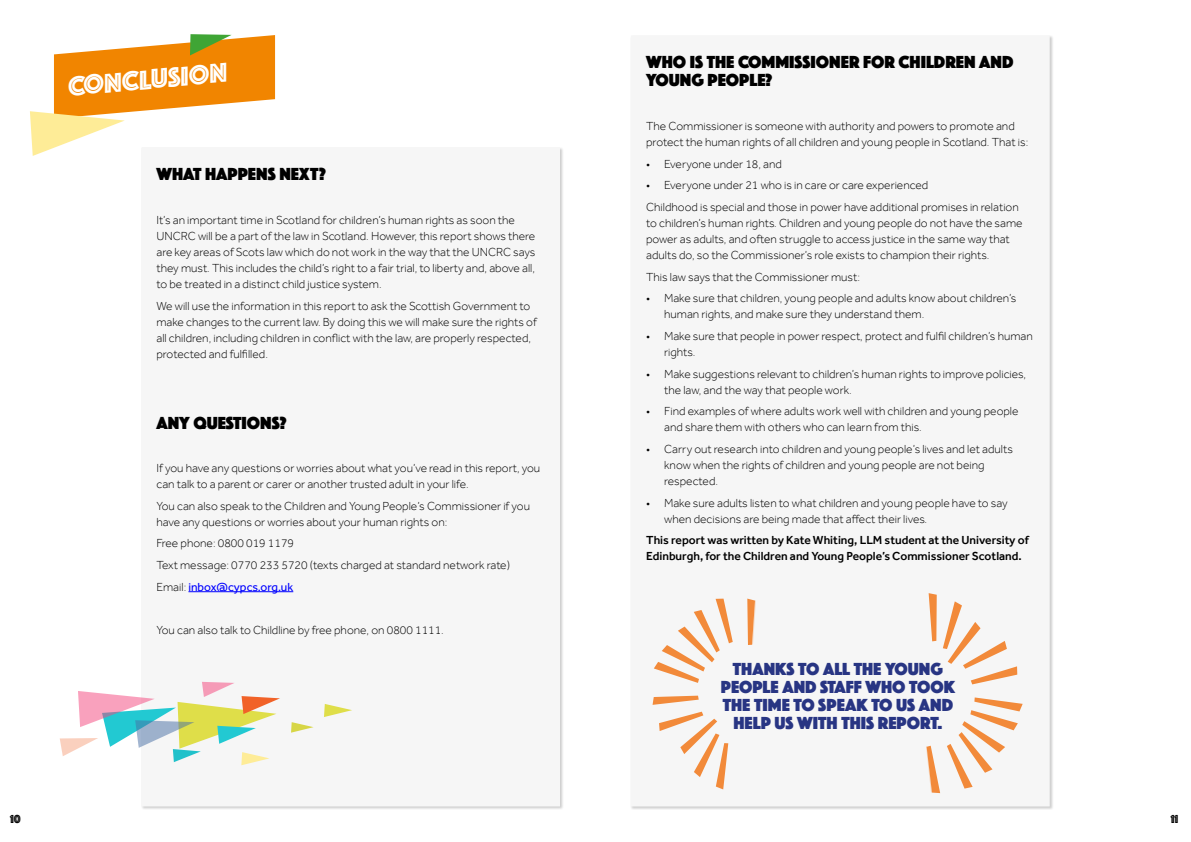
<style>
.page{position:relative;width:1191px;height:842px;background:#fff}
.page>*{position:absolute;margin:0;border:0;box-sizing:border-box;transform-origin:0 0}
.Phosphate_Inline_Hea{font:28px "Phosphate Pro Inline";color:#fff}
.Phosphate_Heading_1{font:18px/18px "Phosphate Pro Solid";color:#283583;text-align:center}
.Phosphate_Heading_1-2{font:18px/18px "Phosphate Pro Solid";color:#000}
.Effra_Light_Body{font:18px "Phosphate Pro Solid";color:#000}
.Effra_Light_Body-2{font:300 12px/16px "Effra";color:#000}
.Effra_Light_Body-3{font:500 12px/16px "Effra";color:#000}
.Effra_Light_Body-4{font:12px "Effra";color:#00f}
.t1{font:12px "Phosphate Pro Inline";color:#000}
.s1{font-weight:300;color:#000}
</style>
<div class="page">
<div style="left:631px;top:36px;width:418px;height:770px;background:#f6f6f6"></div>
<div style="left:142px;top:148px;width:417px;height:658px;background:#f6f6f6"></div>
<hr style="left:188px;top:591px;width:105px;height:1px;background:#00f">
<svg style="left:30px;top:34px;width:245px;height:122px"></svg>
<svg style="left:324px;top:704px;width:28px;height:13px"></svg>
<svg style="left:60px;top:682px;width:220px;height:83px"></svg>
<svg style="left:291px;top:722px;width:22px;height:11px"></svg>
<svg style="left:928px;top:593px;width:8px;height:48px"></svg>
<svg style="left:943px;top:601px;width:74px;height:83px"></svg>
<svg style="left:947px;top:697px;width:75px;height:91px"></svg>
<svg style="left:926px;top:746px;width:14px;height:47px"></svg>
<svg style="left:659px;top:712px;width:69px;height:77px"></svg>
<svg style="left:652px;top:696px;width:46px;height:9px"></svg>
<svg style="left:654px;top:599px;width:78px;height:84px"></svg>
<svg style="left:747px;top:599px;width:8px;height:46px"></svg>
<p class="Phosphate_Inline_Hea" style="left:66px;top:67px;width:161px;rotate:-5deg">Conclusion</p>
<p class="Phosphate_Heading_1-2" style="left:156px;top:164px;width:171px">WHAT HAPPENS NEXT?</p>
<p class="Effra_Light_Body-2" style="left:156px;top:212px;width:380px">It’s an important time in Scotland for children’s human rights as soon the UNCRC will be a part of the law in Scotland. However, this report shows there are key areas of Scots law which do not work in the way that the UNCRC says they must. This includes the child’s right to a fair trial, to liberty and, above all, to be treated in a distinct child justice system.</p>
<p class="Effra_Light_Body-2" style="left:156px;top:297px;width:382px">We will use the information in this report to ask the Scottish Government to make changes to the current law. By doing this we will make sure the rights of all children, including children in conflict with the law, are properly respected, protected and fulfilled.</p>
<p class="Effra_Light_Body" style="left:156px;top:410px;width:132px">ANY QUESTIONS?</p>
<p class="Effra_Light_Body-2" style="left:156px;top:460px;width:385px">If you have any questions or worries about what you’ve read in this report, you can talk to a parent or carer or another trusted adult in your life.</p>
<p class="Effra_Light_Body-2" style="left:156px;top:497px;width:375px">You can also speak to the Children and Young People’s Commissioner if you have any questions or worries about your human rights on:</p>
<p class="Effra_Light_Body-2" style="left:156px;top:535px;width:139px">Free phone: 0800 019 1179</p>
<p class="Effra_Light_Body-2" style="left:156px;top:557px;width:355px">Text message: 0770 233 5720 (texts charged at standard network rate)</p>
<p class="Effra_Light_Body-4" style="left:156px;top:579px;width:138px"><span class="s1">Email:</span> inbox@cypcs.org.uk</p>
<p class="Effra_Light_Body-2" style="left:156px;top:622px;width:289px">You can also talk to Childline by free phone, on 0800 1111.</p>
<p class="Phosphate_Heading_1-2" style="left:646px;top:52px;width:369px">WHO IS THE COMMISSIONER FOR CHILDREN AND<br>YOUNG PEOPLE?</p>
<p class="Effra_Light_Body-2" style="left:646px;top:118px;width:383px">The Commissioner is someone with authority and powers to promote and protect the human rights of all children and young people in Scotland. That is:</p>
<p class="Effra_Light_Body-2" style="left:646px;top:155px;width:137px">• Everyone under 18, and</p>
<p class="Effra_Light_Body-2" style="left:646px;top:177px;width:283px">• Everyone under 21 who is in care or care experienced</p>
<p class="Effra_Light_Body-2" style="left:646px;top:199px;width:378px">Childhood is special and those in power have additional promises in relation to children’s human rights. Children and young people do not have the same power as adults, and often struggle to access justice in the same way that adults do, so the Commissioner’s role exists to champion their rights.</p>
<p class="Effra_Light_Body-2" style="left:646px;top:268px;width:215px">This law says that the Commissioner must:</p>
<p class="Effra_Light_Body-2" style="left:664px;top:290px;width:354px;text-indent:-18px">• Make sure that children, young people and adults know about children’s human rights, and make sure they understand them.</p>
<p class="Effra_Light_Body-2" style="left:664px;top:328px;width:370px;text-indent:-18px">• Make sure that people in power respect, protect and fulfil children’s human rights.</p>
<p class="Effra_Light_Body-2" style="left:664px;top:365px;width:363px;text-indent:-18px">• Make suggestions relevant to children’s human rights to improve policies, the law, and the way that people work.</p>
<p class="Effra_Light_Body-2" style="left:664px;top:403px;width:356px;text-indent:-18px">• Find examples of where adults work well with children and young people and share them with others who can learn from this.</p>
<p class="Effra_Light_Body-2" style="left:664px;top:441px;width:350px;text-indent:-18px">• Carry out research into children and young people’s lives and let adults know when the rights of children and young people are not being respected.</p>
<p class="Effra_Light_Body-2" style="left:664px;top:494px;width:345px;text-indent:-18px">• Make sure adults listen to what children and young people have to say when decisions are being made that affect their lives.</p>
<p class="Effra_Light_Body-3" style="left:646px;top:532px;width:384px">This report was written by Kate Whiting, LLM student at the University of<br>Edinburgh, for the Children and Young People’s Commissioner Scotland.</p>
<p class="Phosphate_Heading_1" style="left:721px;top:659px;width:236px">THANKS TO ALL THE YOUNG<br>PEOPLE AND STAFF WHO TOOK<br>THE TIME TO SPEAK TO US AND<br>HELP US WITH THIS REPORT.</p>
<p class="t1" style="left:10px;top:811px;width:12px">10</p>
<p class="t1" style="left:1170px;top:811px;width:9px">11</p>
</div>
